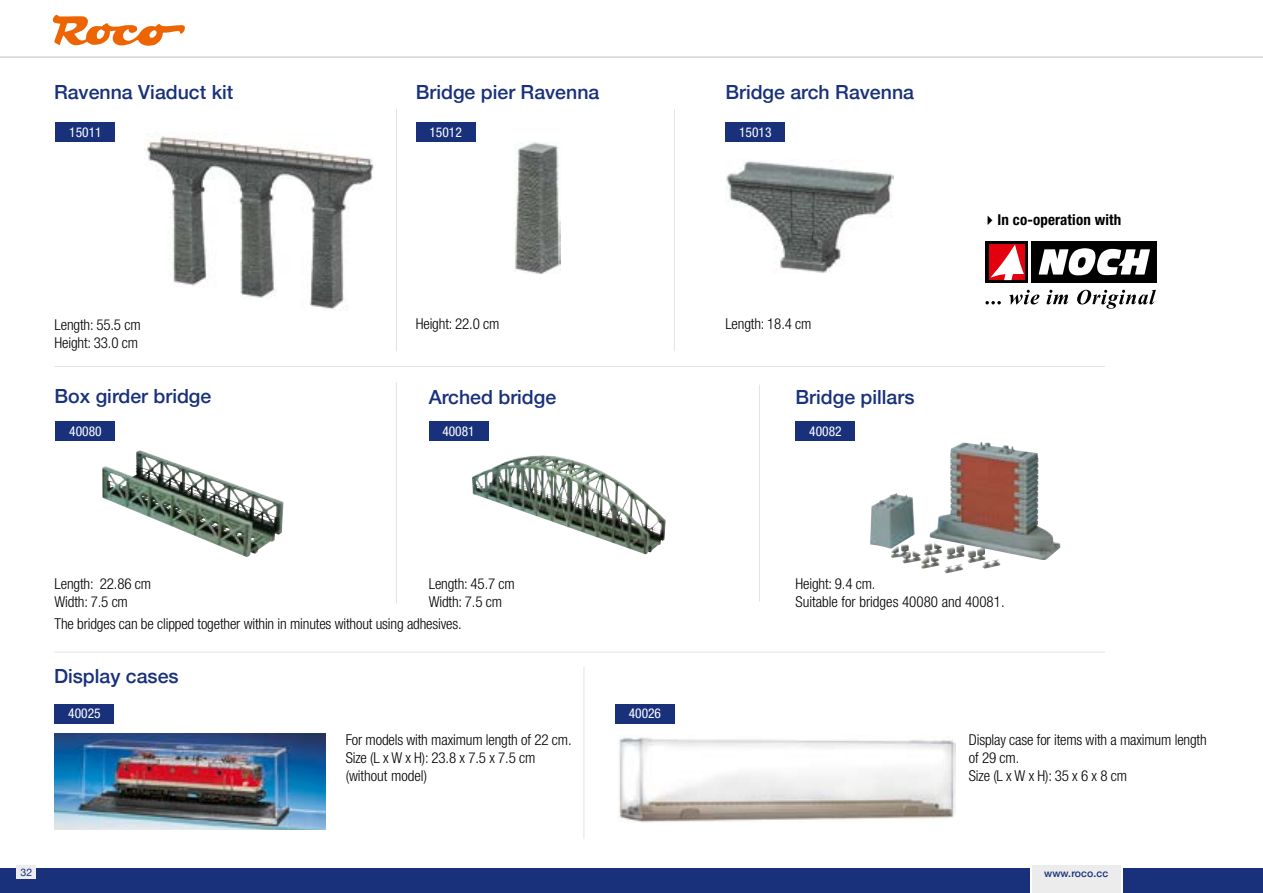
<style>
.page{position:relative;width:1263px;height:893px;background:#fff}
.page>*{position:absolute;margin:0;border:0;box-sizing:border-box;transform-origin:0 0}
.t1{font:500 19.5px "Helvetica Neue";color:#19317b}
.t2{font:300 condensed 15px/18px "Helvetica Neue LT Std";letter-spacing:-.01em;color:#000}
.t3{font:700 condensed 15px "Helvetica Neue LT Std";letter-spacing:.01em;color:#000}
.t4{font:condensed 13.5px "Helvetica Neue LT Std";color:#fff}
.t5{font:500 10.5px "Helvetica Neue";letter-spacing:.01em;color:#19317b}
.t6{font:10.5px "Helvetica Neue";color:#19317b}
</style>
<div class="page">
<hr style="left:0;top:57px;width:1263px;height:1px;background:#bdbebe">
<svg style="left:53px;top:15px;width:132px;height:31px"></svg>
<div style="left:1032px;top:865px;width:89px;height:28px;background:#ececed"></div>
<div style="left:0;top:868px;width:1030px;height:25px;background:#19317b"></div>
<div style="left:1124px;top:868px;width:139px;height:25px;background:#19317b"></div>
<div style="left:17px;top:865px;width:19px;height:14px;background:#ececed"></div>
<div style="left:56px;top:122px;width:59px;height:20px;background:#19317b"></div>
<div style="left:55px;top:704px;width:59px;height:19px;background:#19317b"></div>
<div style="left:615px;top:704px;width:60px;height:19px;background:#19317b"></div>
<div style="left:56px;top:422px;width:59px;height:19px;background:#19317b"></div>
<div style="left:429px;top:421px;width:59px;height:19px;background:#19317b"></div>
<div style="left:795px;top:421px;width:60px;height:19px;background:#19317b"></div>
<div style="left:416px;top:122px;width:60px;height:20px;background:#19317b"></div>
<div style="left:725px;top:122px;width:60px;height:20px;background:#19317b"></div>
<img style="left:54px;top:734px;width:272px;height:95px">
<img style="left:619px;top:737px;width:336px;height:85px">
<img style="left:102px;top:450px;width:182px;height:107px">
<img style="left:472px;top:455px;width:194px;height:99px">
<img style="left:870px;top:442px;width:190px;height:121px">
<hr style="left:54px;top:652px;width:1051px;height:1px;background:#e3e3e3">
<img style="left:145px;top:132px;width:229px;height:179px">
<img style="left:514px;top:142px;width:47px;height:132px">
<img style="left:725px;top:161px;width:169px;height:112px">
<hr style="left:396px;top:109px;width:1px;height:242px;background:#e3e3e3">
<hr style="left:674px;top:109px;width:1px;height:242px;background:#e3e3e3">
<div style="left:985px;top:241px;width:43px;height:42px;background:#000"></div>
<div style="left:1031px;top:241px;width:125px;height:42px;background:#000"></div>
<svg style="left:1039px;top:248px;width:111px;height:27px"></svg>
<div style="left:989px;top:245px;width:36px;height:35px;background:#e3000f"></div>
<svg style="left:991px;top:245px;width:33px;height:35px"></svg>
<svg style="left:985px;top:301px;width:16px;height:3px"></svg>
<svg style="left:1009px;top:290px;width:30px;height:14px"></svg>
<svg style="left:1046px;top:290px;width:22px;height:14px"></svg>
<svg style="left:1077px;top:290px;width:79px;height:19px"></svg>
<hr style="left:396px;top:382px;width:1px;height:221px;background:#e3e3e3">
<hr style="left:759px;top:385px;width:1px;height:216px;background:#e3e3e3">
<hr style="left:583px;top:667px;width:1px;height:172px;background:#e3e3e3">
<hr style="left:55px;top:366px;width:1050px;height:1px;background:#e3e3e3">
<h1 class="t1" style="left:54px;top:76px;width:181px">Ravenna Viaduct kit</h1>
<p class="t4" style="left:69px;top:124px;width:34px">15011</p>
<h1 class="t1" style="left:416px;top:76px;width:185px">Bridge pier Ravenna</h1>
<h1 class="t1" style="left:725px;top:76px;width:190px">Bridge arch Ravenna</h1>
<p class="t4" style="left:429px;top:124px;width:34px">15012</p>
<p class="t4" style="left:739px;top:124px;width:34px">15013</p>
<p class="t2" style="left:55px;top:315px;width:88px">Length: 55.5 cm<br>Height: 33.0 cm</p>
<p class="t2" style="left:416px;top:315px;width:85px">Height: 22.0 cm</p>
<p class="t2" style="left:725px;top:315px;width:88px">Length: 18.4 cm</p>
<h1 class="t1" style="left:55px;top:381px;width:158px">Box girder bridge</h1>
<h1 class="t1" style="left:429px;top:381px;width:129px">Arched bridge</h1>
<h1 class="t1" style="left:795px;top:381px;width:120px">Bridge pillars</h1>
<p class="t4" style="left:69px;top:424px;width:34px">40080</p>
<p class="t4" style="left:442px;top:423px;width:34px">40081</p>
<p class="t4" style="left:809px;top:423px;width:34px">40082</p>
<p class="t3" style="left:982px;top:211px;width:140px">✔In co-operation with</p>
<p class="t2" style="left:55px;top:575px;width:98px">Length: 22.86 cm<br>Width: 7.5 cm</p>
<p class="t2" style="left:429px;top:575px;width:88px">Length: 45.7 cm<br>Width: 7.5 cm</p>
<p class="t2" style="left:55px;top:615px;width:409px">The bridges can be clipped together within in minutes without using adhesives.</p>
<h1 class="t1" style="left:54px;top:661px;width:126px">Display cases</h1>
<p class="t4" style="left:68px;top:706px;width:34px">40025</p>
<p class="t4" style="left:629px;top:706px;width:34px">40026</p>
<p class="t2" style="left:795px;top:575px;width:211px">Height: 9.4 cm.<br>Suitable for bridges 40080 and 40081.</p>
<p class="t2" style="left:346px;top:730px;width:227px">For models with maximum length of 22 cm.<br>Size (L x W x H): 23.8 x 7.5 x 7.5 cm (without model)</p>
<p class="t2" style="left:969px;top:730px;width:239px">Display case for items with a maximum length of 29 cm.<br>Size (L x W x H): 35 x 6 x 8 cm</p>
<p class="t6" style="left:21px;top:865px;width:13px">32</p>
<p class="t5" style="left:1044px;top:864px;width:66px">www.roco.cc</p>
</div>
